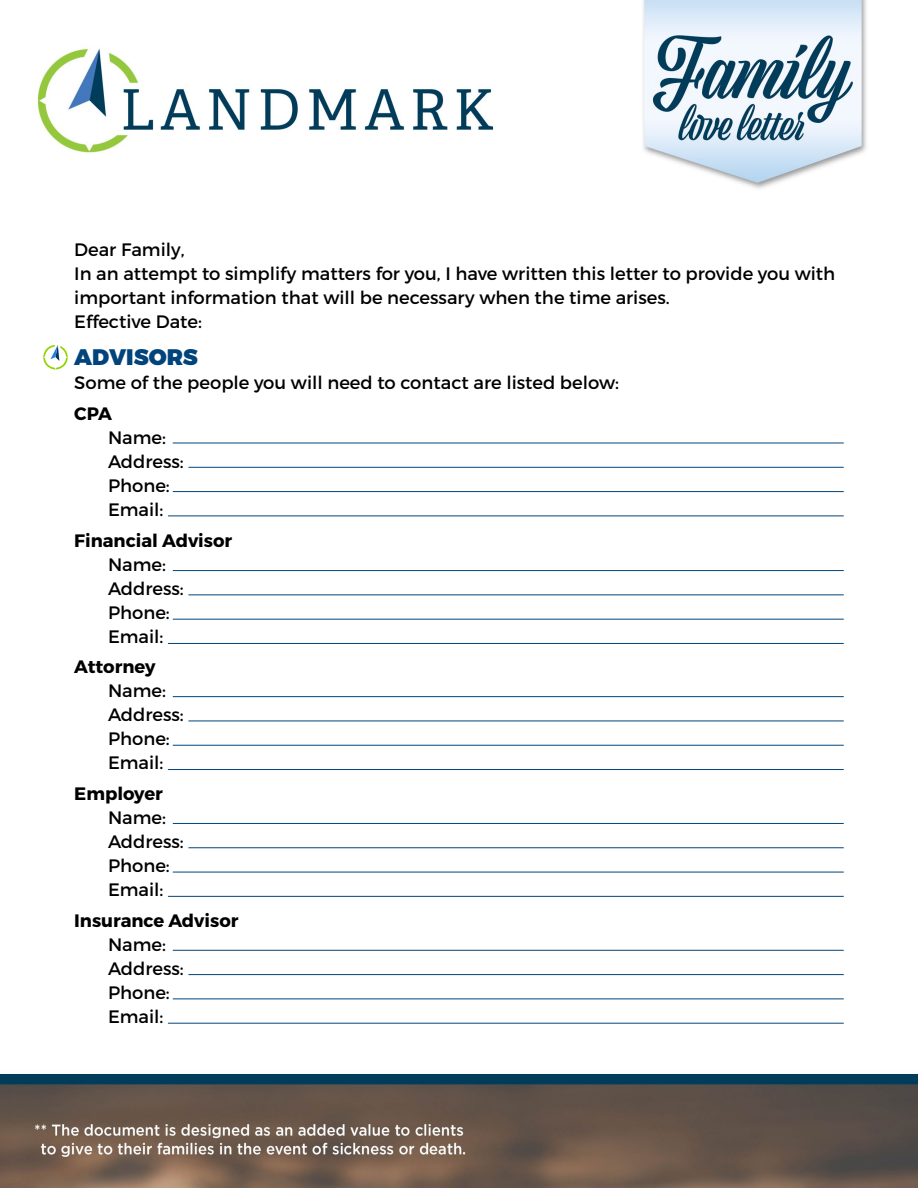
<style>
.page{position:relative;width:918px;height:1188px;background:#fff}
.page>*{position:absolute;margin:0;border:0;box-sizing:border-box;transform-origin:0 0}
.t1{font:900 22.5px "Montserrat";color:#00447b}
.t2{font:18px/24px "Montserrat";color:#000}
.t3{font:700 18px "Montserrat";color:#000}
</style>
<div class="page">
<img style="left:0;top:0;width:918px;height:1188px">
<hr style="left:173px;top:443px;width:671px;height:1px;background:#00447b">
<hr style="left:173px;top:570px;width:671px;height:1px;background:#00447b">
<hr style="left:173px;top:696px;width:671px;height:1px;background:#00447b">
<hr style="left:173px;top:823px;width:671px;height:1px;background:#00447b">
<hr style="left:173px;top:950px;width:671px;height:1px;background:#00447b">
<hr style="left:188px;top:467px;width:656px;height:1px;background:#00447b">
<hr style="left:188px;top:595px;width:656px;height:1px;background:#00447b">
<hr style="left:188px;top:721px;width:656px;height:1px;background:#00447b">
<hr style="left:188px;top:848px;width:656px;height:1px;background:#00447b">
<hr style="left:188px;top:974px;width:656px;height:1px;background:#00447b">
<hr style="left:173px;top:491px;width:671px;height:1px;background:#00447b">
<hr style="left:173px;top:619px;width:671px;height:1px;background:#00447b">
<hr style="left:173px;top:745px;width:671px;height:1px;background:#00447b">
<hr style="left:173px;top:872px;width:671px;height:1px;background:#00447b">
<hr style="left:173px;top:999px;width:671px;height:1px;background:#00447b">
<hr style="left:168px;top:516px;width:676px;height:1px;background:#00447b">
<hr style="left:168px;top:643px;width:676px;height:1px;background:#00447b">
<hr style="left:168px;top:769px;width:676px;height:1px;background:#00447b">
<hr style="left:168px;top:896px;width:676px;height:1px;background:#00447b">
<hr style="left:168px;top:1023px;width:676px;height:1px;background:#00447b">
<svg style="left:43px;top:345px;width:25px;height:24px"></svg>
<p class="t2" style="left:74px;top:237px;width:763px">Dear Family,<br>In an attempt to simplify matters for you, I have written this letter to provide you with important information that will be necessary when the time arises.<br>Effective Date:</p>
<p class="t1" style="left:74px;top:343px;width:125px">ADVISORS</p>
<p class="t2" style="left:74px;top:371px;width:546px">Some of the people you will need to contact are listed below:</p>
<p class="t3" style="left:74px;top:402px;width:39px">CPA</p>
<p class="t2" style="left:108px;top:425px;width:77px">Name:<br>Address:<br>Phone:<br>Email:</p>
<p class="t3" style="left:74px;top:529px;width:160px">Financial Advisor</p>
<p class="t2" style="left:108px;top:552px;width:77px">Name:<br>Address:<br>Phone:<br>Email:</p>
<p class="t3" style="left:74px;top:656px;width:83px">Attorney</p>
<p class="t2" style="left:108px;top:679px;width:77px">Name:<br>Address:<br>Phone:<br>Email:</p>
<p class="t3" style="left:74px;top:782px;width:90px">Employer</p>
<p class="t2" style="left:108px;top:806px;width:77px">Name:<br>Address:<br>Phone:<br>Email:</p>
<p class="t3" style="left:74px;top:909px;width:166px">Insurance Advisor</p>
<p class="t2" style="left:108px;top:932px;width:77px">Name:<br>Address:<br>Phone:<br>Email:</p>
</div>
